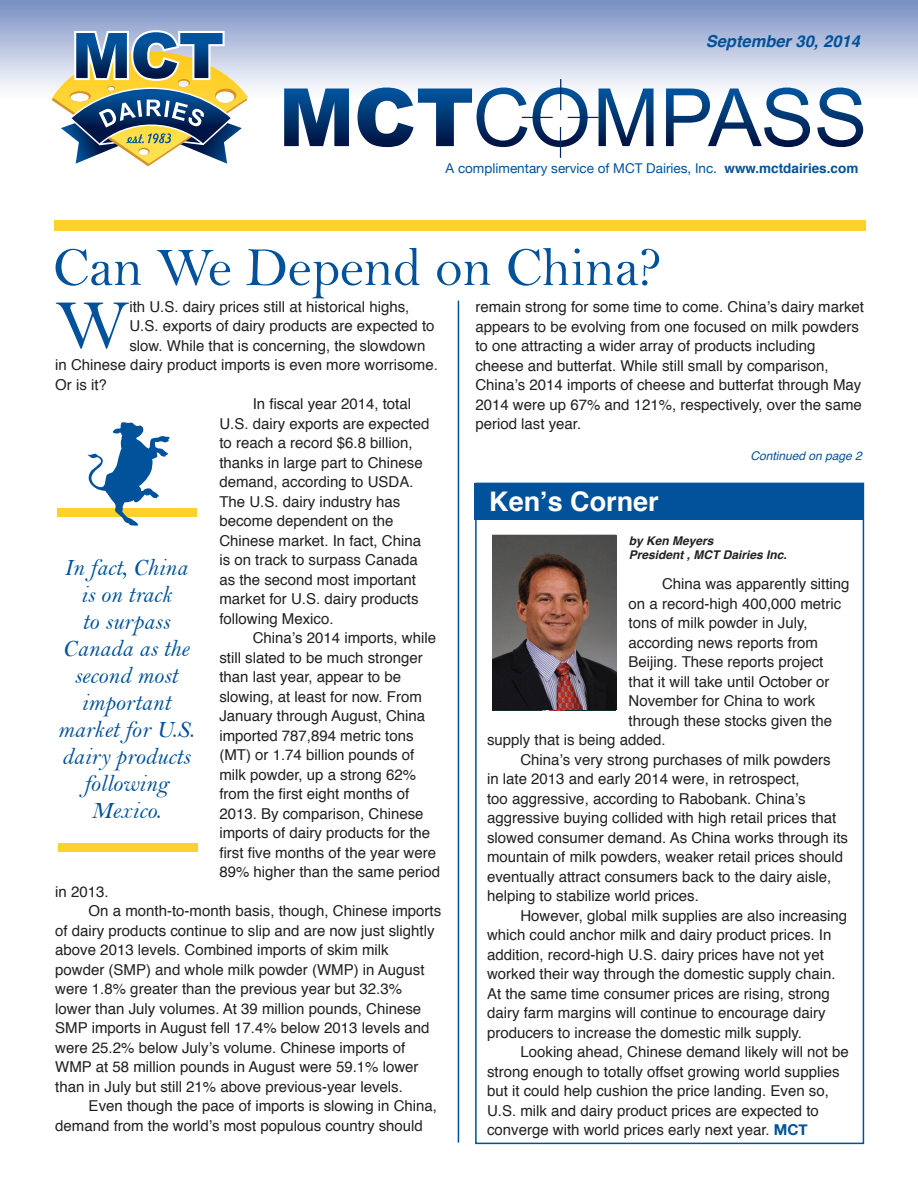
<style>
.page{position:relative;width:918px;height:1188px;background:#fff}
.page>*{position:absolute;margin:0;border:0;box-sizing:border-box;transform-origin:0 0}
.t1{font:71.85px "Bell";color:#01529a}
.t2{font:55.5px "Bell";color:#01529a}
.t3{font:700 27px "Helvetica";color:#fff}
.t4{font:24px/27px "Bell MT Italic";color:#01529a;text-align:center}
.t5{font:italic 700 16.5px "Helvetica";color:#01529a}
.t6{font:15px/19.5px "Helvetica";color:#231f20}
.t7{font:13.5px "Helvetica Neue";color:#01529a}
.t8{font:italic 700 12px/14.4px "Helvetica";color:#231f20}
.t9{font:italic 12px "Helvetica";color:#01529a}
.s1{font-family:"Helvetica";font-weight:700}
.s2{font-family:"Helvetica Neue";font-weight:700;color:#01529a}
</style>
<div class="page">
<div style="left:57px;top:508px;width:139px;height:9px;background:#ffd12e"></div>
<svg style="left:87px;top:422px;width:83px;height:104px"></svg>
<div style="left:0;top:0;width:918px;height:104px;background:linear-gradient(to bottom,#7a90c3,#fff)"></div>
<svg style="left:52px;top:11px;width:196px;height:155px"></svg>
<svg style="left:284px;top:89px;width:65px;height:57px"></svg>
<svg style="left:358px;top:88px;width:169px;height:59px"></svg>
<svg style="left:533px;top:87px;width:55px;height:60px"></svg>
<svg style="left:599px;top:89px;width:55px;height:57px"></svg>
<svg style="left:666px;top:88px;width:144px;height:59px"></svg>
<svg style="left:817px;top:88px;width:46px;height:59px"></svg>
<hr style="left:560px;top:79px;width:1px;height:31px;background:#00295c">
<hr style="left:560px;top:127px;width:1px;height:31px;background:#00295c">
<hr style="left:522px;top:117px;width:31px;height:1px;background:#00295c">
<hr style="left:568px;top:117px;width:31px;height:1px;background:#00295c">
<div style="left:58px;top:843px;width:140px;height:9px;background:#ffd12e"></div>
<div style="left:475px;top:483px;width:389px;height:37px;background:#01529a"></div>
<hr style="left:458px;top:301px;width:1px;height:842px;background:#01529a">
<div style="left:54px;top:220px;width:811px;height:10px;background:#ffd12e"></div>
<img style="left:492px;top:535px;width:124px;height:174px">
<p class="t5" style="left:706px;top:27px;width:156px">September 30, 2014</p>
<p class="t7" style="left:446px;top:160px;width:414px">A complimentary service of MCT Dairies, Inc. <span class="s1">www.mctdairies.com</span></p>
<h2 class="t2" style="left:53px;top:234px;width:611px">Can We Depend on China?</h2>
<p class="t6" style="left:475px;top:298px;width:390px">remain strong for some time to come. China’s dairy market appears to be evolving from one focused on milk powders to one attracting a wider array of products including cheese and butterfat. While still small by comparison, China’s 2014 imports of cheese and butterfat through May 2014 were up 67% and 121%, respectively, over the same period last year.</p>
<h1 class="t1" style="left:55px;top:282px;width:76px">W</h1>
<p class="t6" style="left:129px;top:297px;width:282px">ith U.S. dairy prices still at historical highs,</p>
<p class="t6" style="left:129px;top:317px;width:307px">U.S. exports of dairy products are expected to</p>
<p class="t6" style="left:129px;top:336px;width:297px">slow. While that is concerning, the slowdown</p>
<p class="t6" style="left:55px;top:356px;width:384px">in Chinese dairy product imports is even more worrisome.</p>
<p class="t6" style="left:55px;top:375px;width:53px">Or is it?</p>
<p class="t6" style="left:253px;top:395px;width:160px">In fiscal year 2014, total</p>
<p class="t6" style="left:219px;top:414px;width:212px">U.S. dairy exports are expected</p>
<p class="t6" style="left:219px;top:434px;width:195px">to reach a record $6.8 billion,</p>
<p class="t6" style="left:219px;top:453px;width:205px">thanks in large part to Chinese</p>
<p class="t6" style="left:219px;top:473px;width:196px">demand, according to USDA.</p>
<p class="t6" style="left:219px;top:492px;width:182px">The U.S. dairy industry has</p>
<p class="t6" style="left:219px;top:512px;width:176px">become dependent on the</p>
<p class="t6" style="left:219px;top:531px;width:203px">Chinese market. In fact, China</p>
<p class="t6" style="left:219px;top:551px;width:200px">is on track to surpass Canada</p>
<p class="t6" style="left:219px;top:570px;width:198px">as the second most important</p>
<p class="t6" style="left:219px;top:590px;width:201px">market for U.S. dairy products</p>
<p class="t6" style="left:219px;top:609px;width:116px">following Mexico.</p>
<p class="t6" style="left:253px;top:629px;width:185px">China’s 2014 imports, while</p>
<p class="t6" style="left:219px;top:648px;width:205px">still slated to be much stronger</p>
<p class="t6" style="left:219px;top:668px;width:183px">than last year, appear to be</p>
<p class="t6" style="left:219px;top:687px;width:204px">slowing, at least for now. From</p>
<p class="t6" style="left:219px;top:707px;width:207px">January through August, China</p>
<p class="t6" style="left:219px;top:726px;width:196px">imported 787,894 metric tons</p>
<p class="t6" style="left:219px;top:746px;width:197px">(MT) or 1.74 billion pounds of</p>
<p class="t6" style="left:219px;top:765px;width:198px">milk powder, up a strong 62%</p>
<p class="t6" style="left:219px;top:785px;width:192px">from the first eight months of</p>
<p class="t6" style="left:219px;top:804px;width:206px">2013. By comparison, Chinese</p>
<p class="t6" style="left:219px;top:824px;width:212px">imports of dairy products for the</p>
<p class="t6" style="left:219px;top:843px;width:218px">first five months of the year were</p>
<p class="t6" style="left:219px;top:863px;width:222px">89% higher than the same period</p>
<p class="t6" style="left:55px;top:882px;width:55px">in 2013.</p>
<p class="t6" style="left:89px;top:902px;width:354px">On a month-to-month basis, though, Chinese imports</p>
<p class="t6" style="left:55px;top:921px;width:381px">of dairy products continue to slip and are now just slightly</p>
<p class="t6" style="left:55px;top:941px;width:335px">above 2013 levels. Combined imports of skim milk</p>
<p class="t6" style="left:55px;top:960px;width:371px">powder (SMP) and whole milk powder (WMP) in August</p>
<p class="t6" style="left:55px;top:980px;width:348px">were 1.8% greater than the previous year but 32.3%</p>
<p class="t6" style="left:55px;top:999px;width:367px">lower than July volumes. At 39 million pounds, Chinese</p>
<p class="t6" style="left:55px;top:1019px;width:376px">SMP imports in August fell 17.4% below 2013 levels and</p>
<p class="t6" style="left:55px;top:1038px;width:352px">were 25.2% below July’s volume. Chinese imports of</p>
<p class="t6" style="left:55px;top:1058px;width:365px">WMP at 58 million pounds in August were 59.1% lower</p>
<p class="t6" style="left:55px;top:1077px;width:349px">than in July but still 21% above previous-year levels.</p>
<p class="t6" style="left:89px;top:1097px;width:350px">Even though the pace of imports is slowing in China,</p>
<p class="t6" style="left:55px;top:1116px;width:369px">demand from the world’s most populous country should</p>
<p class="t9" style="left:750px;top:446px;width:113px">Continued on page 2</p>
<h3 class="t3" style="left:489px;top:480px;width:171px">Ken’s Corner</h3>
<p class="t8" style="left:629px;top:534px;width:160px">by Ken Meyers<br>President , MCT Dairies Inc.</p>
<p class="t6" style="left:662px;top:575px;width:189px">China was apparently sitting</p>
<p class="t6" style="left:629px;top:594px;width:214px">on a record-high 400,000 metric</p>
<p class="t6" style="left:629px;top:614px;width:180px">tons of milk powder in July,</p>
<p class="t6" style="left:629px;top:633px;width:191px">according news reports from</p>
<p class="t6" style="left:629px;top:653px;width:196px">Beijing. These reports project</p>
<p class="t6" style="left:629px;top:672px;width:202px">that it will take until October or</p>
<p class="t6" style="left:629px;top:692px;width:188px">November for China to work</p>
<p class="t6" style="left:629px;top:711px;width:205px">through these stocks given the</p>
<p class="t6" style="left:487px;top:731px;width:180px">supply that is being added.</p>
<p class="t6" style="left:520px;top:750px;width:312px">China’s very strong purchases of milk powders</p>
<p class="t6" style="left:487px;top:770px;width:314px">in late 2013 and early 2014 were, in retrospect,</p>
<p class="t6" style="left:487px;top:789px;width:320px">too aggressive, according to Rabobank. China’s</p>
<p class="t6" style="left:487px;top:809px;width:351px">aggressive buying collided with high retail prices that</p>
<p class="t6" style="left:487px;top:828px;width:363px">slowed consumer demand. As China works through its</p>
<p class="t6" style="left:487px;top:848px;width:357px">mountain of milk powders, weaker retail prices should</p>
<p class="t6" style="left:487px;top:867px;width:346px">eventually attract consumers back to the dairy aisle,</p>
<p class="t6" style="left:487px;top:887px;width:213px">helping to stabilize world prices.</p>
<p class="t6" style="left:520px;top:906px;width:328px">However, global milk supplies are also increasing</p>
<p class="t6" style="left:487px;top:926px;width:346px">which could anchor milk and dairy product prices. In</p>
<p class="t6" style="left:487px;top:945px;width:338px">addition, record-high U.S. dairy prices have not yet</p>
<p class="t6" style="left:487px;top:965px;width:350px">worked their way through the domestic supply chain.</p>
<p class="t6" style="left:487px;top:984px;width:344px">At the same time consumer prices are rising, strong</p>
<p class="t6" style="left:487px;top:1004px;width:340px">dairy farm margins will continue to encourage dairy</p>
<p class="t6" style="left:487px;top:1023px;width:316px">producers to increase the domestic milk supply.</p>
<p class="t6" style="left:520px;top:1043px;width:330px">Looking ahead, Chinese demand likely will not be</p>
<p class="t6" style="left:487px;top:1062px;width:354px">strong enough to totally offset growing world supplies</p>
<p class="t6" style="left:487px;top:1082px;width:343px">but it could help cushion the price landing. Even so,</p>
<p class="t6" style="left:487px;top:1101px;width:333px">U.S. milk and dairy product prices are expected to</p>
<p class="t6" style="left:487px;top:1121px;width:322px">converge with world prices early next year. <span class="s2">MCT</span></p>
<h3 class="t4" style="left:58px;top:553px;width:138px">In fact, China is on track<br>to surpass<br>Canada as the second most important market for U.S. dairy products following<br>Mexico.</h3>
</div>
